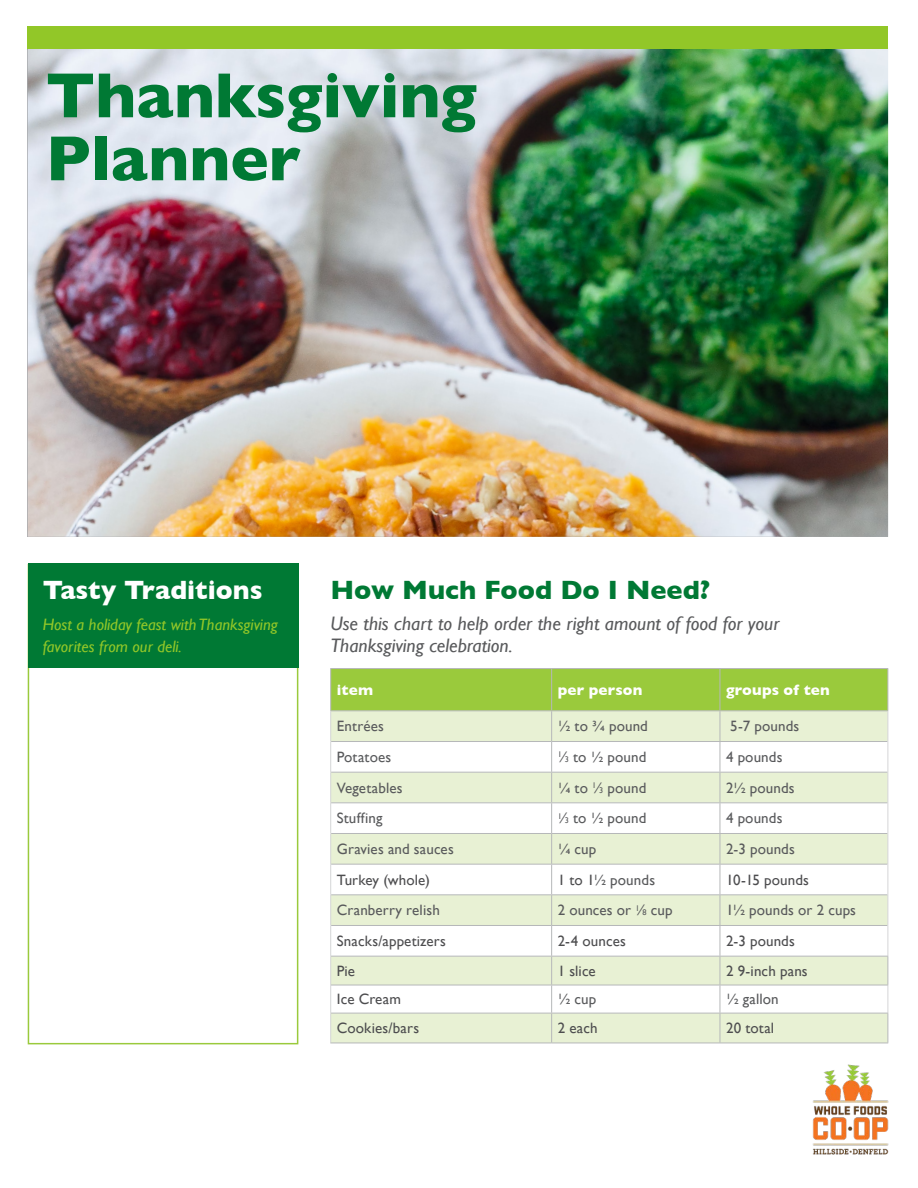
<style>
.page{position:relative;width:918px;height:1188px;background:#fff}
.page>*{position:absolute;margin:0;border:0;box-sizing:border-box;transform-origin:0 0}
.t1{font:800 64.5px/63px "Gill Sans";color:#007934}
.t2{font:800 27px "Gill Sans";color:#007934}
.t3{font:800 27px "Gill Sans";color:#fff}
.t4{font:italic 19.5px/22.5px "Gill Sans";color:#595a5c}
.t5{font:italic 16.5px/22.5px "Gill Sans";color:#92c728}
.t6{font:800 15.15px "Gill Sans";letter-spacing:.01em;color:#fff}
.t7{font:15px "Gill Sans";letter-spacing:.01em;color:#595a5c}
.t8{font:15px "Gill Sans";letter-spacing:.01em;color:#4d4d4f}
.s1{font-size:8.25px}
.s2{color:#4d4d4f}
</style>
<div class="page">
<img style="left:28px;top:49px;width:860px;height:488px">
<div style="left:28px;top:564px;width:270px;height:104px;background:#007934"></div>
<div style="left:28px;top:26px;width:860px;height:23px;background:#92c728"></div>
<div style="left:331px;top:669px;width:557px;height:41px;background:#9aca3c"></div>
<div style="left:331px;top:711px;width:557px;height:332px;background:#e8f1d4"></div>
<svg style="left:331px;top:742px;width:557px;height:60px"></svg>
<svg style="left:331px;top:803px;width:557px;height:210px"></svg>
<hr style="left:330px;top:668px;width:222px;height:1px;background:#b6b8b9">
<hr style="left:330px;top:669px;width:1px;height:41px;background:#b6b8b9">
<hr style="left:552px;top:668px;width:168px;height:1px;background:#b6b8b9">
<hr style="left:551px;top:669px;width:1px;height:41px;background:#b6b8b9">
<hr style="left:720px;top:668px;width:168px;height:1px;background:#b6b8b9">
<hr style="left:720px;top:669px;width:1px;height:41px;background:#b6b8b9">
<hr style="left:888px;top:669px;width:1px;height:41px;background:#b6b8b9">
<hr style="left:330px;top:710px;width:222px;height:1px;background:#b6b8b9">
<hr style="left:552px;top:710px;width:168px;height:1px;background:#b6b8b9">
<hr style="left:551px;top:711px;width:1px;height:30px;background:#b6b8b9">
<hr style="left:720px;top:710px;width:168px;height:1px;background:#b6b8b9">
<hr style="left:720px;top:711px;width:1px;height:30px;background:#b6b8b9">
<hr style="left:331px;top:741px;width:221px;height:1px;background:#b6b8b9">
<hr style="left:552px;top:741px;width:168px;height:1px;background:#b6b8b9">
<hr style="left:551px;top:742px;width:1px;height:30px;background:#b6b8b9">
<hr style="left:720px;top:741px;width:168px;height:1px;background:#b6b8b9">
<hr style="left:720px;top:742px;width:1px;height:30px;background:#b6b8b9">
<hr style="left:331px;top:772px;width:221px;height:1px;background:#b6b8b9">
<hr style="left:552px;top:772px;width:168px;height:1px;background:#b6b8b9">
<svg style="left:551px;top:773px;width:1px;height:29px"></svg>
<hr style="left:720px;top:772px;width:168px;height:1px;background:#b6b8b9">
<svg style="left:720px;top:773px;width:1px;height:29px"></svg>
<hr style="left:331px;top:802px;width:221px;height:1px;background:#b6b8b9">
<hr style="left:552px;top:802px;width:168px;height:1px;background:#b6b8b9">
<hr style="left:551px;top:803px;width:1px;height:30px;background:#b6b8b9">
<hr style="left:720px;top:802px;width:168px;height:1px;background:#b6b8b9">
<hr style="left:720px;top:803px;width:1px;height:30px;background:#b6b8b9">
<hr style="left:331px;top:833px;width:221px;height:1px;background:#b6b8b9">
<hr style="left:552px;top:833px;width:168px;height:1px;background:#b6b8b9">
<hr style="left:551px;top:834px;width:1px;height:30px;background:#b6b8b9">
<hr style="left:720px;top:833px;width:168px;height:1px;background:#b6b8b9">
<hr style="left:720px;top:834px;width:1px;height:30px;background:#b6b8b9">
<hr style="left:331px;top:864px;width:221px;height:1px;background:#b6b8b9">
<hr style="left:552px;top:864px;width:168px;height:1px;background:#b6b8b9">
<svg style="left:551px;top:865px;width:1px;height:29px"></svg>
<hr style="left:720px;top:864px;width:168px;height:1px;background:#b6b8b9">
<svg style="left:720px;top:865px;width:1px;height:29px"></svg>
<hr style="left:331px;top:894px;width:221px;height:1px;background:#b6b8b9">
<hr style="left:552px;top:894px;width:168px;height:1px;background:#b6b8b9">
<hr style="left:551px;top:895px;width:1px;height:30px;background:#b6b8b9">
<hr style="left:720px;top:894px;width:168px;height:1px;background:#b6b8b9">
<hr style="left:720px;top:895px;width:1px;height:30px;background:#b6b8b9">
<hr style="left:331px;top:925px;width:221px;height:1px;background:#b6b8b9">
<hr style="left:552px;top:925px;width:168px;height:1px;background:#b6b8b9">
<hr style="left:551px;top:926px;width:1px;height:30px;background:#b6b8b9">
<hr style="left:720px;top:925px;width:168px;height:1px;background:#b6b8b9">
<hr style="left:720px;top:926px;width:1px;height:30px;background:#b6b8b9">
<hr style="left:330px;top:711px;width:1px;height:31px;background:#d5d6d7">
<hr style="left:888px;top:711px;width:1px;height:31px;background:#d5d6d7">
<hr style="left:330px;top:742px;width:1px;height:30px;background:#d5d6d7">
<hr style="left:888px;top:742px;width:1px;height:30px;background:#d5d6d7">
<hr style="left:330px;top:772px;width:1px;height:31px;background:#d5d6d7">
<hr style="left:888px;top:772px;width:1px;height:31px;background:#d5d6d7">
<hr style="left:330px;top:803px;width:1px;height:30px;background:#d5d6d7">
<hr style="left:888px;top:803px;width:1px;height:30px;background:#d5d6d7">
<hr style="left:330px;top:833px;width:1px;height:31px;background:#d5d6d7">
<hr style="left:888px;top:833px;width:1px;height:31px;background:#d5d6d7">
<hr style="left:330px;top:864px;width:1px;height:31px;background:#d5d6d7">
<hr style="left:888px;top:864px;width:1px;height:31px;background:#d5d6d7">
<hr style="left:330px;top:895px;width:1px;height:30px;background:#d5d6d7">
<hr style="left:888px;top:895px;width:1px;height:30px;background:#d5d6d7">
<hr style="left:330px;top:925px;width:1px;height:31px;background:#d5d6d7">
<hr style="left:888px;top:925px;width:1px;height:31px;background:#d5d6d7">
<svg style="left:330px;top:956px;width:1px;height:57px"></svg>
<hr style="left:331px;top:956px;width:221px;height:1px;background:#b6b8b9">
<hr style="left:552px;top:956px;width:168px;height:1px;background:#b6b8b9">
<hr style="left:720px;top:956px;width:168px;height:1px;background:#b6b8b9">
<svg style="left:551px;top:957px;width:1px;height:56px"></svg>
<svg style="left:720px;top:957px;width:1px;height:56px"></svg>
<svg style="left:888px;top:957px;width:1px;height:56px"></svg>
<hr style="left:331px;top:985px;width:221px;height:1px;background:#b6b8b9">
<hr style="left:552px;top:985px;width:168px;height:1px;background:#b6b8b9">
<hr style="left:720px;top:985px;width:168px;height:1px;background:#b6b8b9">
<hr style="left:330px;top:1013px;width:1px;height:30px;background:#d5d6d7">
<hr style="left:331px;top:1013px;width:221px;height:1px;background:#b6b8b9">
<hr style="left:552px;top:1013px;width:168px;height:1px;background:#b6b8b9">
<hr style="left:720px;top:1013px;width:168px;height:1px;background:#b6b8b9">
<hr style="left:551px;top:1013px;width:1px;height:30px;background:#b6b8b9">
<hr style="left:720px;top:1013px;width:1px;height:30px;background:#b6b8b9">
<hr style="left:888px;top:1013px;width:1px;height:30px;background:#b6b8b9">
<hr style="left:330px;top:1043px;width:222px;height:1px;background:#b6b8b9">
<hr style="left:552px;top:1043px;width:168px;height:1px;background:#b6b8b9">
<hr style="left:720px;top:1043px;width:168px;height:1px;background:#b6b8b9">
<img style="left:812px;top:1064px;width:77px;height:91px">
<h1 class="t1" style="left:46px;top:64px;width:433px">Thanksgiving<br>Planner</h1>
<h2 class="t3" style="left:43px;top:574px;width:221px">Tasty Traditions</h2>
<p class="t5" style="left:43px;top:613px;width:237px">Host a holiday feast with Thanksgiving favorites from our deli.</p>
<h2 class="t2" style="left:330px;top:574px;width:381px">How Much Food Do I Need?</h2>
<h3 class="t4" style="left:330px;top:612px;width:451px">Use this chart to help order the right amount of food for your<br>Thanksgiving celebration.</h3>
<p class="t6" style="left:337px;top:681px;width:38px">item</p>
<p class="t6" style="left:558px;top:681px;width:86px">per person</p>
<p class="t6" style="left:726px;top:681px;width:105px">groups of ten</p>
<p class="t7" style="left:337px;top:718px;width:49px">Entrées</p>
<p class="t7" style="left:558px;top:718px;width:92px">½ to ¾ pound</p>
<p class="t7" style="left:730px;top:718px;width:71px">5-7 pounds</p>
<p class="t7" style="left:337px;top:748px;width:56px">Potatoes</p>
<p class="t7" style="left:558px;top:748px;width:90px"><sup>1</sup>⁄<span class="s1">3</span> to ½ pound</p>
<p class="t7" style="left:726px;top:748px;width:58px">4 pounds</p>
<p class="t7" style="left:337px;top:779px;width:67px">Vegetables</p>
<p class="t7" style="left:558px;top:779px;width:90px">¼ to <sup>1</sup>⁄<span class="s1">3</span> pound</p>
<p class="t7" style="left:726px;top:779px;width:70px">2½ pounds</p>
<p class="t7" style="left:337px;top:810px;width:47px">Stuffing</p>
<p class="t7" style="left:558px;top:810px;width:90px"><sup>1</sup>⁄<span class="s1">3</span> to ½ pound</p>
<p class="t7" style="left:726px;top:810px;width:58px">4 pounds</p>
<p class="t7" style="left:337px;top:840px;width:119px">Gravies and sauces</p>
<p class="t7" style="left:558px;top:840px;width:40px">¼ cup</p>
<p class="t7" style="left:726px;top:840px;width:70px">2-3 pounds</p>
<p class="t8" style="left:337px;top:871px;width:95px">Turkey (whole)</p>
<p class="t7" style="left:558px;top:871px;width:99px"><span class="s2">1 to 1</span>½ pounds</p>
<p class="t8" style="left:726px;top:871px;width:85px">10-15 pounds</p>
<p class="t7" style="left:337px;top:902px;width:105px">Cranberry relish</p>
<p class="t7" style="left:558px;top:902px;width:116px">2 ounces or <sup>1</sup>⁄<span class="s1">8</span> cup</p>
<p class="t7" style="left:726px;top:902px;width:132px">1½ pounds or 2 cups</p>
<p class="t8" style="left:337px;top:932px;width:111px">Snacks/appetizers</p>
<p class="t8" style="left:558px;top:932px;width:70px">2-4 ounces</p>
<p class="t8" style="left:726px;top:932px;width:70px">2-3 pounds</p>
<p class="t8" style="left:337px;top:962px;width:20px">Pie</p>
<p class="t8" style="left:558px;top:962px;width:40px">1 slice</p>
<p class="t8" style="left:726px;top:962px;width:83px">2 9-inch pans</p>
<p class="t8" style="left:337px;top:990px;width:66px">Ice Cream</p>
<p class="t7" style="left:558px;top:990px;width:40px">½ cup</p>
<p class="t7" style="left:726px;top:990px;width:54px">½ gallon</p>
<p class="t8" style="left:337px;top:1019px;width:84px">Cookies/bars</p>
<p class="t8" style="left:558px;top:1019px;width:41px">2 each</p>
<p class="t8" style="left:726px;top:1019px;width:50px">20 total</p>
</div>
